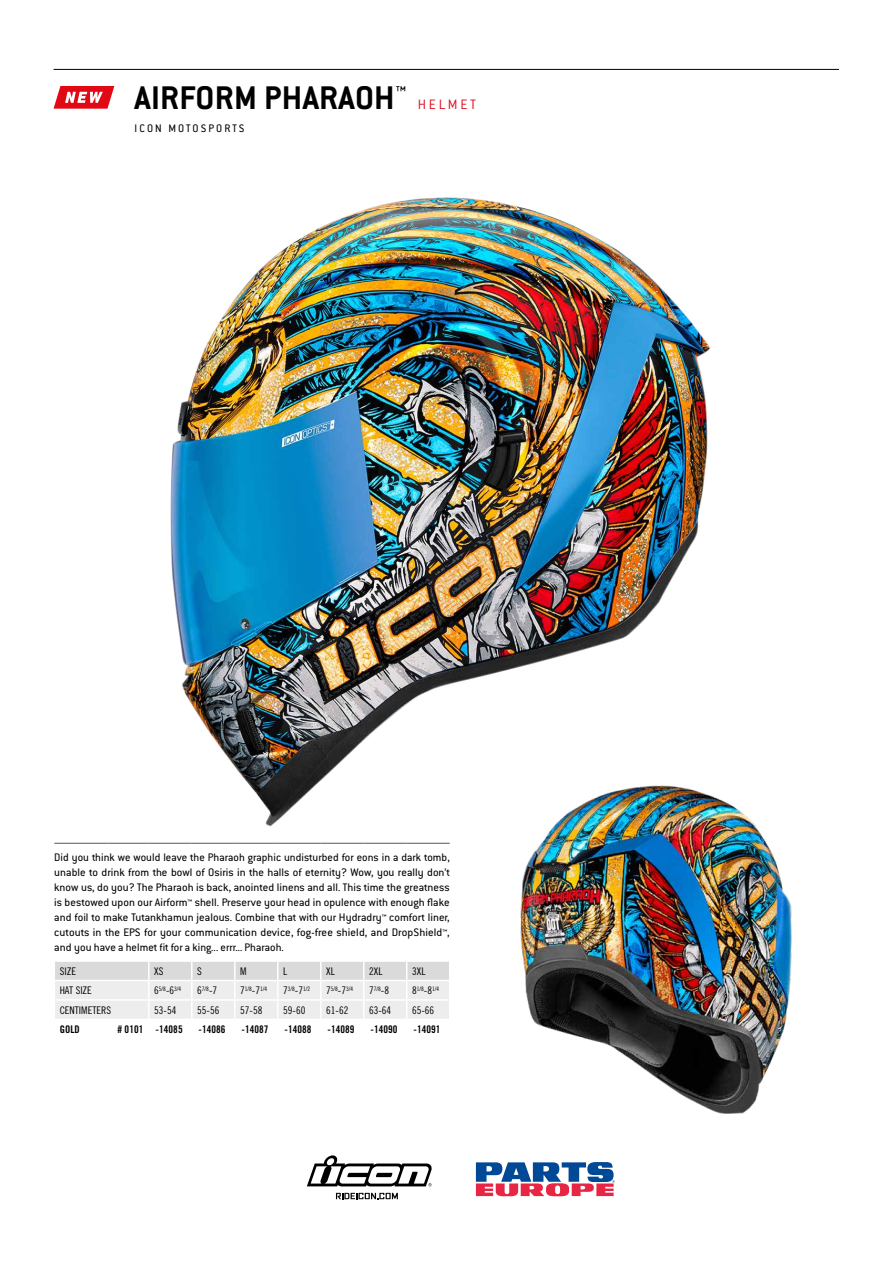
<style>
.page{position:relative;width:893px;height:1263px;background:#fff}
.page>*{position:absolute;margin:0;border:0;box-sizing:border-box;transform-origin:0 0}
.t1{font:700 36px "Conduit ITC Std";letter-spacing:.01em;color:#000}
.t2{font:12px/15px "Conduit ITC Std";letter-spacing:.01em;color:#000;text-align:justify}
.t3{font:12px "Conduit ITC Std";letter-spacing:.18em;color:#000}
.t4{font:10.5px "Trade Gothic Cond Eighteen";color:#000}
.t5{font:10.5px "Trade Gothic Bold Cond Twenty";letter-spacing:.005em;color:#000}
.t6{font:6.15px "Trade Gothic Cond Eighteen";color:#000}
.s1{font-weight:300;font-size:15px;color:#dd071b}
.s2{font-size:10.5px}
</style>
<div class="page">
<svg style="left:54px;top:86px;width:60px;height:23px"></svg>
<hr style="left:54px;top:69px;width:785px;height:1px;background:#000">
<svg style="left:307px;top:1155px;width:125px;height:31px"></svg>
<svg style="left:336px;top:1193px;width:62px;height:6px"></svg>
<svg style="left:55px;top:961px;width:394px;height:58px;background:#e8e8e8"></svg>
<hr style="left:54px;top:843px;width:54px;height:1px;background:#575756">
<hr style="left:108px;top:843px;width:41px;height:1px;background:#575756">
<hr style="left:149px;top:843px;width:43px;height:1px;background:#575756">
<hr style="left:192px;top:843px;width:43px;height:1px;background:#575756">
<hr style="left:235px;top:843px;width:43px;height:1px;background:#575756">
<hr style="left:278px;top:843px;width:43px;height:1px;background:#575756">
<hr style="left:321px;top:843px;width:43px;height:1px;background:#575756">
<hr style="left:364px;top:843px;width:43px;height:1px;background:#575756">
<hr style="left:407px;top:843px;width:43px;height:1px;background:#575756">
<svg style="left:475px;top:1162px;width:140px;height:35px"></svg>
<img style="left:520px;top:795px;width:271px;height:319px">
<img style="left:171px;top:197px;width:539px;height:629px">
<h1 class="t1" style="left:135px;top:76px;width:343px">AIRFORM PHARAOH<sup>™</sup> <span class="s1">H E LM E T</span></h1>
<p class="t3" style="left:135px;top:121px;width:112px">ICON MOTOSPORTS</p>
<p class="t2" style="left:54px;top:849px;width:397px">Did you think we would leave the Pharaoh graphic undisturbed for eons in a dark tomb, unable to drink from the bowl of Osiris in the halls of eternity? Wow, you really don’t know us, do you? The Pharaoh is back, anointed linens and all. This time the greatness is bestowed upon our Airform™ shell. Preserve your head in opulence with enough flake and foil to make Tutankhamun jealous. Combine that with our Hydradry™ comfort liner, cutouts in the EPS for your communication device, fog-free shield, and DropShield™, and you have a helmet fit for a king... errr... Pharaoh.</p>
<p class="t4" style="left:60px;top:965px;width:18px">SIZE</p>
<p class="t4" style="left:154px;top:965px;width:11px">XS</p>
<p class="t4" style="left:197px;top:965px;width:6px">S</p>
<p class="t4" style="left:240px;top:965px;width:8px">M</p>
<p class="t4" style="left:283px;top:965px;width:6px">L</p>
<p class="t4" style="left:326px;top:965px;width:10px">XL</p>
<p class="t4" style="left:369px;top:965px;width:15px">2XL</p>
<p class="t4" style="left:412px;top:965px;width:15px">3XL</p>
<p class="t4" style="left:60px;top:984px;width:34px">HAT SIZE</p>
<p class="t6" style="left:154px;top:985px;width:29px"><span class="s2">6</span>5/8<span class="s2">-6</span>3/4</p>
<p class="t4" style="left:197px;top:984px;width:21px">6<sup>7/8</sup>-7</p>
<p class="t6" style="left:240px;top:985px;width:29px"><span class="s2">7</span>1/8<span class="s2">-7</span>1/4</p>
<p class="t6" style="left:283px;top:985px;width:29px"><span class="s2">7</span>3/8<span class="s2">-7</span>1/2</p>
<p class="t6" style="left:326px;top:985px;width:29px"><span class="s2">7</span>5/8<span class="s2">-7</span>3/4</p>
<p class="t4" style="left:369px;top:984px;width:21px">7<sup>7/8</sup>-8</p>
<p class="t6" style="left:412px;top:985px;width:29px"><span class="s2">8</span>1/8<span class="s2">-8</span>1/4</p>
<p class="t4" style="left:60px;top:1004px;width:53px">CENTIMETERS</p>
<p class="t4" style="left:154px;top:1004px;width:24px">53-54</p>
<p class="t4" style="left:197px;top:1004px;width:24px">55-56</p>
<p class="t4" style="left:240px;top:1004px;width:24px">57-58</p>
<p class="t4" style="left:283px;top:1004px;width:24px">59-60</p>
<p class="t4" style="left:326px;top:1004px;width:24px">61-62</p>
<p class="t4" style="left:369px;top:1004px;width:24px">63-64</p>
<p class="t4" style="left:412px;top:1004px;width:24px">65-66</p>
<p class="t5" style="left:60px;top:1023px;width:21px">GOLD</p>
<p class="t5" style="left:118px;top:1023px;width:67px"># 0101 -14085</p>
<p class="t5" style="left:199px;top:1023px;width:29px">-14086</p>
<p class="t5" style="left:242px;top:1023px;width:29px">-14087</p>
<p class="t5" style="left:285px;top:1023px;width:29px">-14088</p>
<p class="t5" style="left:328px;top:1023px;width:29px">-14089</p>
<p class="t5" style="left:371px;top:1023px;width:29px">-14090</p>
<p class="t5" style="left:414px;top:1023px;width:29px">-14091</p>
</div>
